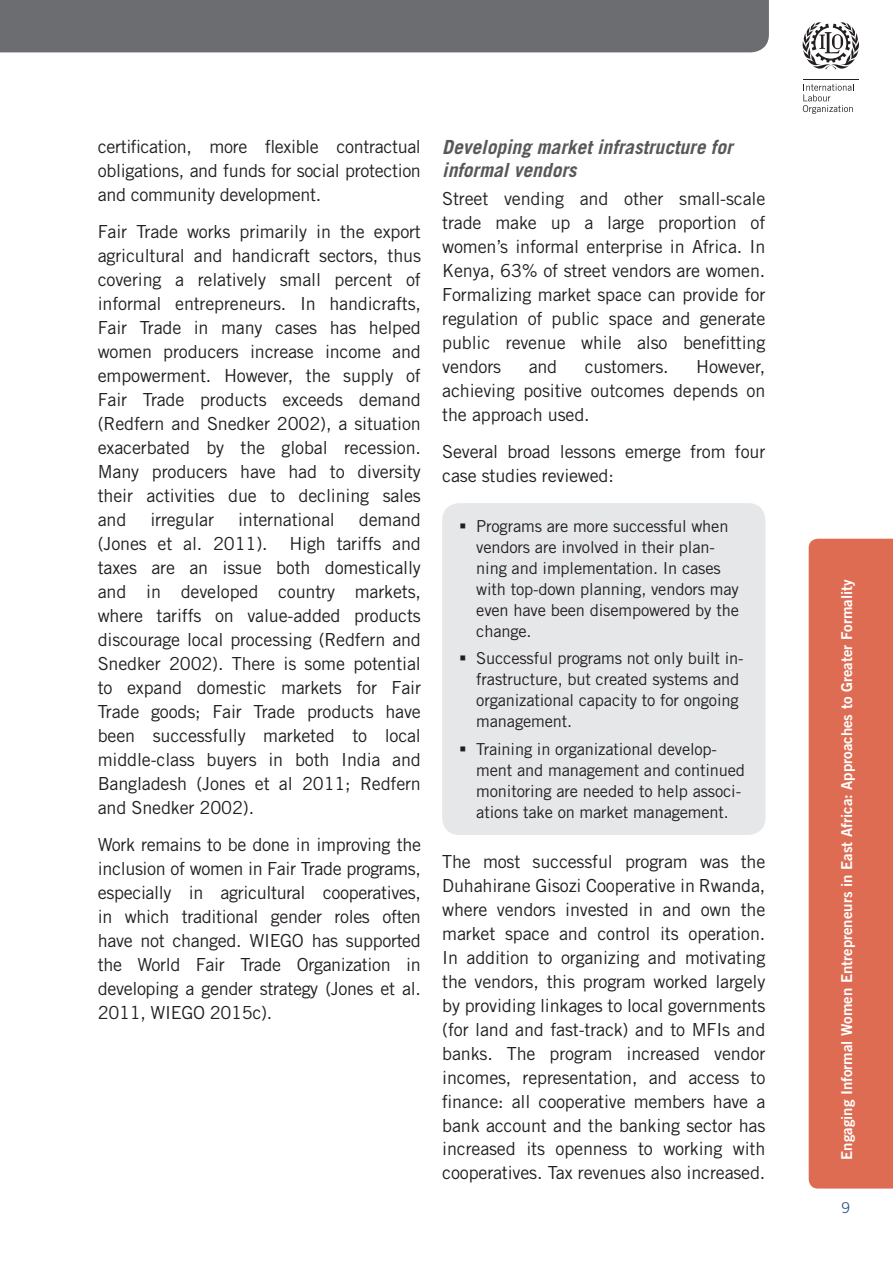
<style>
.page{position:relative;width:893px;height:1263px;background:#fff}
.page>*{position:absolute;margin:0;border:0;box-sizing:border-box;transform-origin:0 0}
.t1{font:italic 700 19.5px/22.5px "Trade Gothic LT Std";color:#57585a}
.t2{font:18px/24px "Trade Gothic LT Std";letter-spacing:-.01em;color:#231f20;text-align:justify}
.t3{font:16.5px/21px "Trade Gothic LT Std";letter-spacing:-.01em;color:#231f20}
.t4{font:15px "Trade Gothic LT Std Bd 2";color:#fff}
.t5{font:15px "Trade Gothic LT Std";color:#376092}
</style>
<div class="page">
<div style="left:809px;top:539px;width:84px;height:649px;background:#dd6c53"></div>
<div style="left:0;top:0;width:769px;height:52px;background:#6c6d70"></div>
<hr style="left:803px;top:80px;width:55px;height:1px;background:#231f20">
<svg style="left:803px;top:84px;width:51px;height:30px"></svg>
<svg style="left:803px;top:22px;width:56px;height:47px"></svg>
<div style="left:442px;top:503px;width:323px;height:332px;background:#e6e7e9;border-radius:17px"></div>
<p class="t2" style="left:98px;top:135px;width:325px">certification, more flexible contractual obligations, and funds for social protection and community development.</p>
<p class="t2" style="left:98px;top:219px;width:325px">Fair Trade works primarily in the export agricultural and handicraft sectors, thus covering a relatively small percent of informal entrepreneurs. In handicrafts, Fair Trade in many cases has helped women producers increase income and empowerment. However, the supply of Fair Trade products exceeds demand (Redfern and Snedker 2002), a situation exacerbated by the global recession.<br>Many producers have had to diversity their activities due to declining sales and</p>
<p class="t2" style="left:150px;top:507px;width:65px">irregular</p>
<p class="t2" style="left:238px;top:507px;width:98px">international</p>
<p class="t2" style="left:98px;top:507px;width:325px;text-indent:261px">demand (Jones et al. 2011). High tariffs and taxes are an issue both domestically and in developed country markets, where tariffs on value-added products discourage local processing (Redfern and Snedker 2002). There is some potential to expand domestic markets for Fair Trade goods; Fair Trade products have been successfully marketed to local middle-class buyers in both India and Bangladesh (Jones et al 2011; Redfern and Snedker 2002).</p>
<p class="t2" style="left:98px;top:832px;width:325px">Work remains to be done in improving the inclusion of women in Fair Trade programs, especially in agricultural cooperatives, in which traditional gender roles often have not changed. WIEGO has supported the World Fair Trade Organization in developing a gender strategy (Jones et al.<br>2011, WIEGO 2015c).</p>
<p class="t1" style="left:442px;top:136px;width:292px">Developing market infrastructure for informal vendors</p>
<p class="t2" style="left:442px;top:187px;width:325px">Street vending and other small-scale trade make up a large proportion of women’s informal enterprise in Africa. In Kenya, 63% of street vendors are women.<br>Formalizing market space can provide for regulation of public space and generate public revenue while also benefitting vendors</p>
<p class="t2" style="left:442px;top:354px;width:325px;text-indent:254px">However, achieving positive outcomes depends on the approach used.</p>
<p class="t2" style="left:442px;top:439px;width:325px">Several broad lessons emerge from four case studies reviewed:</p>
<p class="t3" style="left:476px;top:515px;width:264px">Programs are more successful when vendors are involved in their plan&shy;ning and implementation. In cases with top-down planning, vendors may even have been disempowered by the change.</p>
<p class="t3" style="left:476px;top:648px;width:269px">Successful programs not only built in&shy;frastructure, but created systems and organizational capacity to for ongoing management.</p>
<p class="t3" style="left:476px;top:738px;width:270px">Training in organizational develop&shy;ment and management and continued monitoring are needed to help associ&shy;ations take on market management.</p>
<p class="t2" style="left:442px;top:849px;width:325px">The most successful program was the Duhahirane Gisozi Cooperative in Rwanda, where vendors invested in and own the market space and control its operation.<br>In addition to organizing and motivating the vendors, this program worked largely by providing linkages to local governments (for land and fast-track) and to MFIs and banks. The program increased vendor incomes, representation, and access to finance: all cooperative members have a bank account and the banking sector has increased its openness to working with cooperatives. Tax revenues also increased.</p>
<p class="t2" style="left:529px;top:354px;width:30px">and</p>
<p class="t2" style="left:585px;top:354px;width:85px">customers.</p>
<p class="t4" style="left:837px;top:1160px;width:582px;rotate:-90deg">Engaging Informal Women Entrepreneurs in East Africa: Approaches to Greater Formality</p>
<p class="t5" style="left:841px;top:1198px;width:11px">9</p>
</div>
